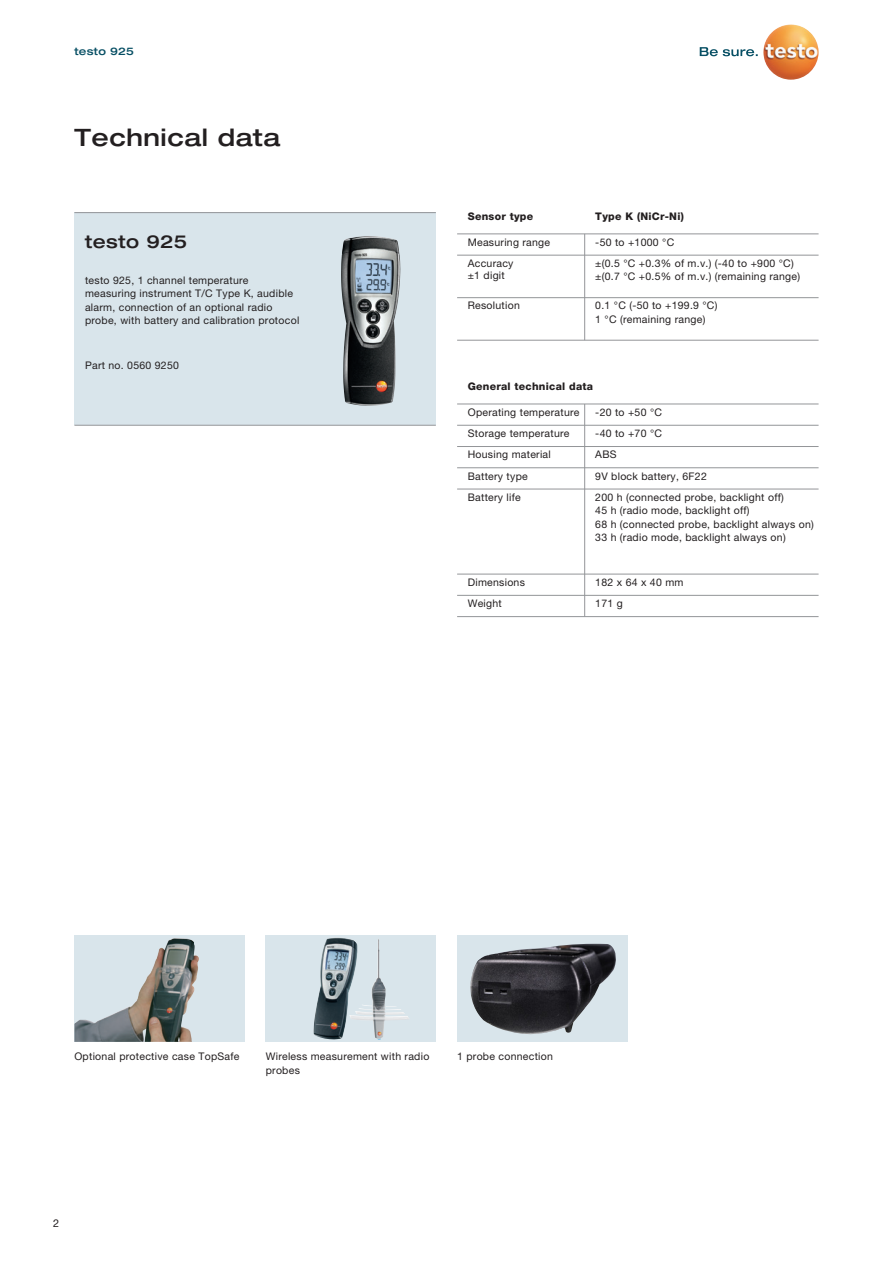
<style>
.page{position:relative;width:893px;height:1263px;background:#fff}
.page>*{position:absolute;margin:0;border:0;box-sizing:border-box;transform-origin:0 0}
.t1{font:500 expanded 24px "Helvetica Neue LTW1 G";letter-spacing:.025em;color:#231f20}
.t2{font:500 expanded 18px "Helvetica Neue LTW1 G";letter-spacing:.025em;color:#231f20}
.t3{font:10.8px "Helvetica Neue LTW1 G";color:#231f20}
.t4{font:10.5px/13.5px "Helvetica Neue LTW1 G";letter-spacing:.025em;color:#231f20}
.t5{font:800 10.5px "Helvetica Neue LTW1 G";letter-spacing:.025em;color:#231f20}
.t6{font:500 expanded 10.5px "Helvetica Neue LTW1 G";letter-spacing:.025em;color:#074f64}
</style>
<div class="page">
<div style="left:74px;top:213px;width:362px;height:212px;background:#d9e5eb"></div>
<hr style="left:74px;top:212px;width:362px;height:1px;background:#939598">
<hr style="left:74px;top:425px;width:362px;height:1px;background:#939598">
<img style="left:341px;top:236px;width:59px;height:170px">
<div style="left:74px;top:935px;width:170px;height:107px;background:#d9e5eb"></div>
<img style="left:74px;top:938px;width:125px;height:104px">
<div style="left:266px;top:935px;width:170px;height:107px;background:#d9e5eb"></div>
<img style="left:314px;top:937px;width:95px;height:103px">
<div style="left:457px;top:935px;width:170px;height:107px;background:#d9e5eb"></div>
<img style="left:470px;top:943px;width:146px;height:92px">
<svg style="left:700px;top:47px;width:58px;height:9px"></svg>
<img style="left:763px;top:24px;width:56px;height:56px;border-radius:28px">
<hr style="left:457px;top:404px;width:362px;height:1px;background:#939598">
<hr style="left:457px;top:425px;width:362px;height:1px;background:#939598">
<hr style="left:457px;top:446px;width:362px;height:1px;background:#939598">
<hr style="left:457px;top:467px;width:362px;height:1px;background:#939598">
<hr style="left:457px;top:489px;width:362px;height:1px;background:#939598">
<hr style="left:457px;top:574px;width:362px;height:1px;background:#939598">
<hr style="left:457px;top:595px;width:362px;height:1px;background:#939598">
<hr style="left:457px;top:616px;width:362px;height:1px;background:#939598">
<hr style="left:584px;top:404px;width:1px;height:213px;background:#939598">
<hr style="left:457px;top:233px;width:362px;height:1px;background:#939598">
<hr style="left:584px;top:234px;width:1px;height:106px;background:#939598">
<hr style="left:457px;top:255px;width:362px;height:1px;background:#939598">
<hr style="left:457px;top:297px;width:362px;height:1px;background:#939598">
<hr style="left:457px;top:340px;width:362px;height:1px;background:#939598">
<p class="t6" style="left:74px;top:44px;width:61px">testo 925</p>
<h1 class="t1" style="left:74px;top:122px;width:208px">Technical data</h1>
<h2 class="t2" style="left:85px;top:230px;width:104px">testo 925</h2>
<p class="t4" style="left:85px;top:273px;width:216px">testo 925, 1 channel temperature measuring instrument T/C Type K, audible alarm, connection of an optional radio probe, with battery and calibration protocol</p>
<p class="t4" style="left:85px;top:358px;width:95px">Part no. 0560 9250</p>
<p class="t5" style="left:468px;top:210px;width:67px">Sensor type</p>
<p class="t5" style="left:595px;top:210px;width:90px">Type K (NiCr-Ni)</p>
<p class="t4" style="left:468px;top:231px;width:84px;line-height:21.3px">Measuring range<br>Accuracy</p>
<p class="t4" style="left:468px;top:268px;width:39px">±1 digit</p>
<p class="t4" style="left:468px;top:299px;width:54px">Resolution</p>
<p class="t4" style="left:595px;top:231px;width:200px;line-height:21.3px">-50 to +1000 °C<br>±(0.5 °C +0.3% of m.v.) (-40 to +900 °C)</p>
<p class="t4" style="left:595px;top:270px;width:206px">±(0.7 °C +0.5% of m.v.) (remaining range)</p>
<p class="t4" style="left:595px;top:299px;width:124px">0.1 °C (-50 to +199.9 °C)<br>1 °C (remaining range)</p>
<p class="t5" style="left:468px;top:380px;width:127px">General technical data</p>
<p class="t4" style="left:468px;top:405px;width:113px">Operating temperature</p>
<p class="t4" style="left:595px;top:405px;width:68px">-20 to +50 °C</p>
<p class="t4" style="left:468px;top:426px;width:103px">Storage temperature</p>
<p class="t4" style="left:595px;top:426px;width:68px">-40 to +70 °C</p>
<p class="t4" style="left:468px;top:448px;width:85px">Housing material</p>
<p class="t4" style="left:595px;top:448px;width:23px">ABS</p>
<p class="t4" style="left:468px;top:469px;width:62px">Battery type</p>
<p class="t4" style="left:595px;top:469px;width:113px">9V block battery, 6F22</p>
<p class="t4" style="left:468px;top:490px;width:55px">Battery life</p>
<p class="t4" style="left:595px;top:490px;width:220px">200 h (connected probe, backlight off)<br>45 h (radio mode, backlight off)<br>68 h (connected probe, backlight always on)<br>33 h (radio mode, backlight always on)</p>
<p class="t4" style="left:468px;top:575px;width:59px">Dimensions</p>
<p class="t4" style="left:595px;top:575px;width:90px">182 x 64 x 40 mm</p>
<p class="t4" style="left:468px;top:596px;width:36px">Weight</p>
<p class="t4" style="left:595px;top:596px;width:29px">171 g</p>
<p class="t4" style="left:74px;top:1049px;width:167px">Optional protective case TopSafe</p>
<p class="t4" style="left:266px;top:1049px;width:165px">Wireless measurement with radio probes</p>
<p class="t4" style="left:457px;top:1049px;width:97px">1 probe connection</p>
<p class="t3" style="left:53px;top:1217px;width:8px">2</p>
</div>
